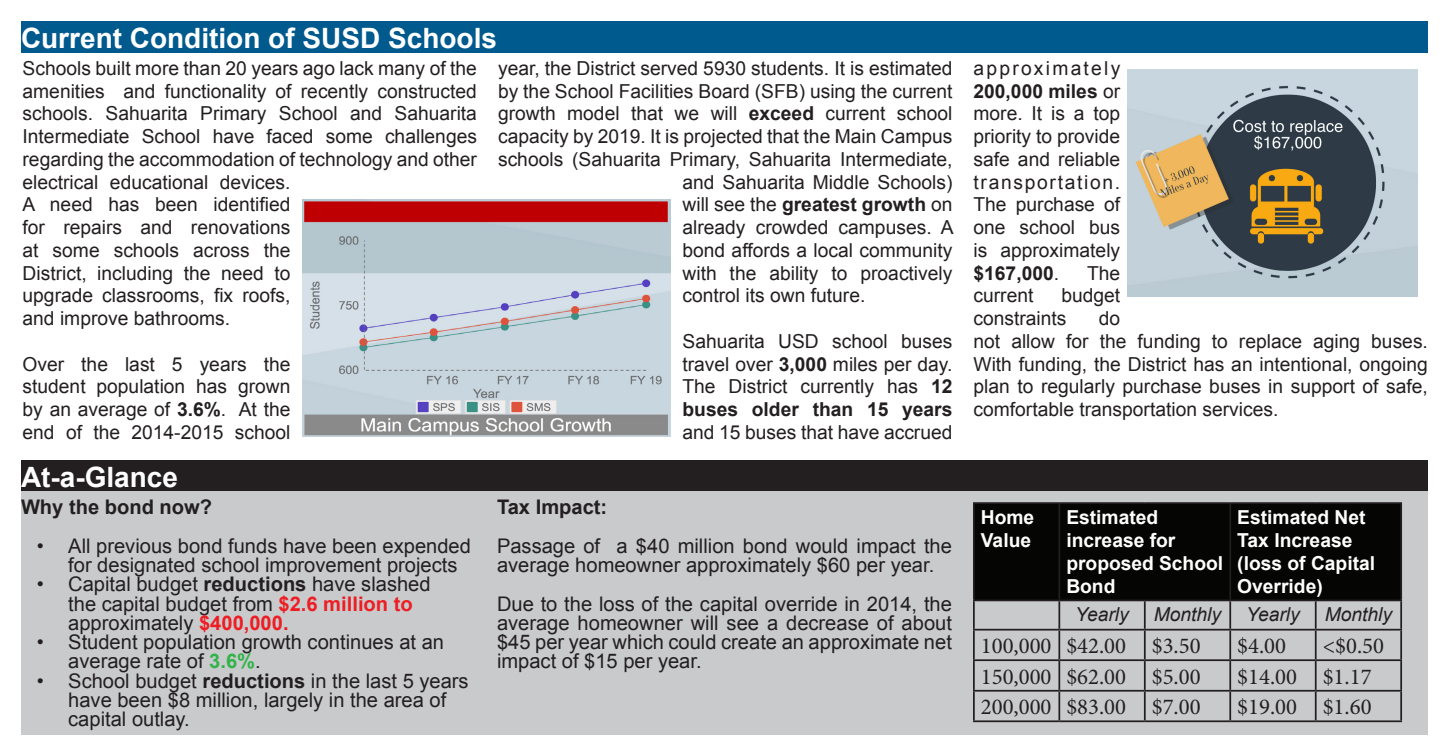
<style>
.page{position:relative;width:1449px;height:756px;background:#fff}
.page>*{position:absolute;margin:0;border:0;box-sizing:border-box;transform-origin:0 0}
.t1{font:700 28px "Arial";color:#fff}
.t2{font:22.75px "Minion Pro";color:#231f20}
.t3{font:20.12px/19.2px "Arial";color:#231f20}
.t4{font:700 20.12px "Arial";color:#231f20}
.t5{font:19.25px/22.8px "Arial";color:#231f20}
.t6{font:700 19.25px/23.1px "Arial";color:#fff}
.t7{font:700 19.25px "Arial";color:#231f20}
.t8{font:italic 19.25px "Arial";color:#231f20}
.s1{font-weight:700}
.s2{font-weight:400}
.s3{font-weight:700;color:#ee1d23}
.s4{font-weight:700;color:#31b44a}
</style>
<div class="page">
<div style="left:21px;top:21px;width:1407px;height:31px;background:#005a8e"></div>
<img style="left:303px;top:200px;width:367px;height:237px">
<img style="left:1127px;top:69px;width:291px;height:228px">
<div style="left:21px;top:460px;width:1407px;height:31px;background:#231f20"></div>
<div style="left:21px;top:491px;width:1407px;height:244px;background:#c9cacc"></div>
<div style="left:975px;top:504px;width:425px;height:96px;background:#050503"></div>
<hr style="left:973px;top:502px;width:86px;height:2px;background:#231f20">
<hr style="left:973px;top:504px;width:2px;height:96px;background:#231f20">
<hr style="left:1059px;top:502px;width:86px;height:2px;background:#231f20">
<hr style="left:1058px;top:504px;width:2px;height:96px;background:#231f20">
<hr style="left:1145px;top:502px;width:85px;height:2px;background:#231f20">
<hr style="left:1230px;top:502px;width:86px;height:2px;background:#231f20">
<hr style="left:1229px;top:504px;width:2px;height:96px;background:#231f20">
<hr style="left:1316px;top:502px;width:86px;height:2px;background:#231f20">
<hr style="left:1400px;top:504px;width:2px;height:96px;background:#231f20">
<hr style="left:973px;top:600px;width:86px;height:1px;background:#231f20">
<hr style="left:973px;top:601px;width:2px;height:28px;background:#231f20">
<hr style="left:1059px;top:600px;width:86px;height:1px;background:#231f20">
<hr style="left:1058px;top:601px;width:2px;height:28px;background:#231f20">
<hr style="left:1145px;top:600px;width:85px;height:1px;background:#231f20">
<hr style="left:1144px;top:601px;width:2px;height:28px;background:#231f20">
<hr style="left:1230px;top:600px;width:86px;height:1px;background:#231f20">
<hr style="left:1229px;top:601px;width:2px;height:28px;background:#231f20">
<hr style="left:1316px;top:600px;width:86px;height:1px;background:#231f20">
<hr style="left:1315px;top:601px;width:2px;height:28px;background:#231f20">
<hr style="left:1400px;top:601px;width:2px;height:28px;background:#231f20">
<hr style="left:973px;top:629px;width:86px;height:2px;background:#231f20">
<hr style="left:973px;top:631px;width:2px;height:28px;background:#231f20">
<hr style="left:1059px;top:629px;width:86px;height:2px;background:#231f20">
<hr style="left:1058px;top:631px;width:2px;height:28px;background:#231f20">
<hr style="left:1145px;top:629px;width:85px;height:2px;background:#231f20">
<hr style="left:1144px;top:631px;width:2px;height:28px;background:#231f20">
<hr style="left:1230px;top:629px;width:86px;height:2px;background:#231f20">
<hr style="left:1229px;top:631px;width:2px;height:28px;background:#231f20">
<hr style="left:1316px;top:629px;width:86px;height:2px;background:#231f20">
<hr style="left:1315px;top:631px;width:2px;height:28px;background:#231f20">
<hr style="left:1400px;top:631px;width:2px;height:28px;background:#231f20">
<hr style="left:973px;top:659px;width:86px;height:2px;background:#231f20">
<hr style="left:973px;top:661px;width:2px;height:29px;background:#231f20">
<hr style="left:1059px;top:659px;width:86px;height:2px;background:#231f20">
<hr style="left:1058px;top:661px;width:2px;height:29px;background:#231f20">
<hr style="left:1145px;top:659px;width:85px;height:2px;background:#231f20">
<hr style="left:1144px;top:661px;width:2px;height:29px;background:#231f20">
<hr style="left:1230px;top:659px;width:86px;height:2px;background:#231f20">
<hr style="left:1229px;top:661px;width:2px;height:29px;background:#231f20">
<hr style="left:1316px;top:659px;width:86px;height:2px;background:#231f20">
<hr style="left:1315px;top:661px;width:2px;height:29px;background:#231f20">
<hr style="left:1400px;top:661px;width:2px;height:29px;background:#231f20">
<hr style="left:973px;top:690px;width:86px;height:2px;background:#231f20">
<hr style="left:973px;top:692px;width:2px;height:28px;background:#231f20">
<hr style="left:1059px;top:690px;width:86px;height:2px;background:#231f20">
<hr style="left:1058px;top:692px;width:2px;height:28px;background:#231f20">
<hr style="left:1145px;top:690px;width:85px;height:2px;background:#231f20">
<hr style="left:1144px;top:692px;width:2px;height:28px;background:#231f20">
<hr style="left:1230px;top:690px;width:86px;height:2px;background:#231f20">
<hr style="left:1229px;top:692px;width:2px;height:28px;background:#231f20">
<hr style="left:1316px;top:690px;width:86px;height:2px;background:#231f20">
<hr style="left:1315px;top:692px;width:2px;height:28px;background:#231f20">
<hr style="left:1400px;top:692px;width:2px;height:28px;background:#231f20">
<hr style="left:973px;top:720px;width:86px;height:2px;background:#231f20">
<hr style="left:1059px;top:720px;width:86px;height:2px;background:#231f20">
<hr style="left:1145px;top:720px;width:85px;height:2px;background:#231f20">
<hr style="left:1230px;top:720px;width:86px;height:2px;background:#231f20">
<hr style="left:1316px;top:720px;width:86px;height:2px;background:#231f20">
<p class="t1" style="left:21px;top:20px;width:478px">Current Condition of SUSD Schools</p>
<p class="t5" style="left:23px;top:57px;width:456px">Schools built more than 20 years ago lack many of the amenities and functionality of recently constructed schools. Sahuarita Primary School and Sahuarita Intermediate School have faced some challenges regarding the accommodation of technology and other electrical educational devices.<br>A need has been identified<br>for repairs and renovations<br>at some schools across the<br>District, including the need to<br>upgrade classrooms, fix roofs,<br>and improve bathrooms.</p>
<p class="t5" style="left:23px;top:353px;width:269px;text-align:justify">Over the last 5 years the student population has grown by an average of <span class="s1">3.6%</span>. At the end of the 2014-2015 school</p>
<p class="t5" style="left:498px;top:57px;width:456px">year, the District served 5930 students. It is estimated</p>
<p class="t5" style="left:498px;top:80px;width:456px">by the School Facilities Board (SFB) using the current</p>
<p class="t5" style="left:498px;top:102px;width:456px">growth model that we will <span class="s1">exceed</span> current school</p>
<p class="t5" style="left:498px;top:125px;width:456px">capacity by 2019. It is projected that the Main Campus</p>
<p class="t5" style="left:498px;top:148px;width:456px">schools (Sahuarita Primary, Sahuarita Intermediate,</p>
<p class="t5" style="left:682px;top:171px;width:271px">and Sahuarita Middle Schools)</p>
<p class="t7" style="left:682px;top:192px;width:272px"><span class="s2">will see the</span> greatest growth <span class="s2">on</span></p>
<p class="t5" style="left:682px;top:216px;width:273px">already crowded campuses. A</p>
<p class="t5" style="left:682px;top:239px;width:272px">bond affords a local community</p>
<p class="t5" style="left:682px;top:262px;width:271px">with the ability to proactively</p>
<p class="t5" style="left:682px;top:284px;width:184px">control its own future.</p>
<p class="t5" style="left:682px;top:330px;width:272px;text-align:justify">Sahuarita USD school buses travel over <span class="s1">3,000</span> miles per day.<br>The District currently has <span class="s1">12 buses older than 15 years </span>and 15 buses that have accrued</p>
<p class="t1" style="left:21px;top:459px;width:159px">At-a-Glance</p>
<p class="t4" style="left:21px;top:494px;width:193px">Why the bond now?</p>
<p class="t3" style="left:68px;top:536px;width:404px;text-indent:-32px">• All previous bond funds have been expended for designated school improvement projects</p>
<p class="t3" style="left:68px;top:575px;width:364px;text-indent:-32px">• Capital budget <span class="s1">reductions</span> have slashed the capital budget from <span class="s3">$2.6 million to </span>approximately <span class="s3">$400,000.</span></p>
<p class="t3" style="left:68px;top:633px;width:377px;text-indent:-32px">• Student population growth continues at an average rate of <span class="s4">3.6%</span>.</p>
<p class="t3" style="left:68px;top:671px;width:402px;text-indent:-32px">• School budget <span class="s1">reductions</span> in the last 5 years have been $8 million, largely in the area of capital outlay.</p>
<p class="t4" style="left:497px;top:494px;width:112px">Tax Impact:</p>
<p class="t3" style="left:497px;top:536px;width:456px">Passage of a $40 million bond would impact the average homeowner approximately $60 per year.</p>
<p class="t3" style="left:497px;top:594px;width:456px;text-align:justify">Due to the loss of the capital override in 2014, the average homeowner will see a decrease of about $45 per year which could create an approximate net impact of $15 per year.</p>
<p class="t5" style="left:974px;top:57px;width:148px;text-align:justify">approximately <span class="s1">200,000 miles</span> or more. It is a top priority to provide safe and reliable transportation.<br>The purchase of one school bus is approximately <span class="s1">$167,000</span>.</p>
<p class="t5" style="left:1087px;top:262px;width:35px">The</p>
<p class="t5" style="left:974px;top:284px;width:148px;text-indent:88px">budget constraints</p>
<p class="t5" style="left:974px;top:284px;width:61px">current</p>
<p class="t5" style="left:974px;top:307px;width:456px;text-indent:125px">do<br>not allow for the funding to replace aging buses.<br>With funding, the District has an intentional, ongoing plan to regularly purchase buses in support of safe, comfortable transportation services.</p>
<p class="t6" style="left:981px;top:506px;width:55px">Home<br>Value</p>
<p class="t6" style="left:1066px;top:506px;width:158px">Estimated increase for proposed School<br>Bond</p>
<p class="t6" style="left:1237px;top:506px;width:139px">Estimated Net<br>Tax Increase (loss of Capital<br>Override)</p>
<p class="t8" style="left:1075px;top:602px;width:55px">Yearly</p>
<p class="t8" style="left:1154px;top:602px;width:69px">Monthly</p>
<p class="t8" style="left:1246px;top:602px;width:55px">Yearly</p>
<p class="t8" style="left:1325px;top:602px;width:69px">Monthly</p>
<p class="t2" style="left:981px;top:631px;width:72px">100,000</p>
<p class="t2" style="left:1066px;top:631px;width:61px">$42.00</p>
<p class="t2" style="left:1152px;top:631px;width:50px">$3.50</p>
<p class="t2" style="left:1237px;top:631px;width:50px">$4.00</p>
<p class="t2" style="left:1323px;top:631px;width:63px">&lt;$0.50</p>
<p class="t2" style="left:981px;top:661px;width:72px">150,000</p>
<p class="t2" style="left:1066px;top:661px;width:61px">$62.00</p>
<p class="t2" style="left:1152px;top:661px;width:50px">$5.00</p>
<p class="t2" style="left:1237px;top:661px;width:61px">$14.00</p>
<p class="t2" style="left:1323px;top:661px;width:50px">$1.17</p>
<p class="t2" style="left:981px;top:692px;width:72px">200,000</p>
<p class="t2" style="left:1066px;top:692px;width:61px">$83.00</p>
<p class="t2" style="left:1152px;top:692px;width:50px">$7.00</p>
<p class="t2" style="left:1237px;top:692px;width:61px">$19.00</p>
<p class="t2" style="left:1323px;top:692px;width:50px">$1.60</p>
</div>
